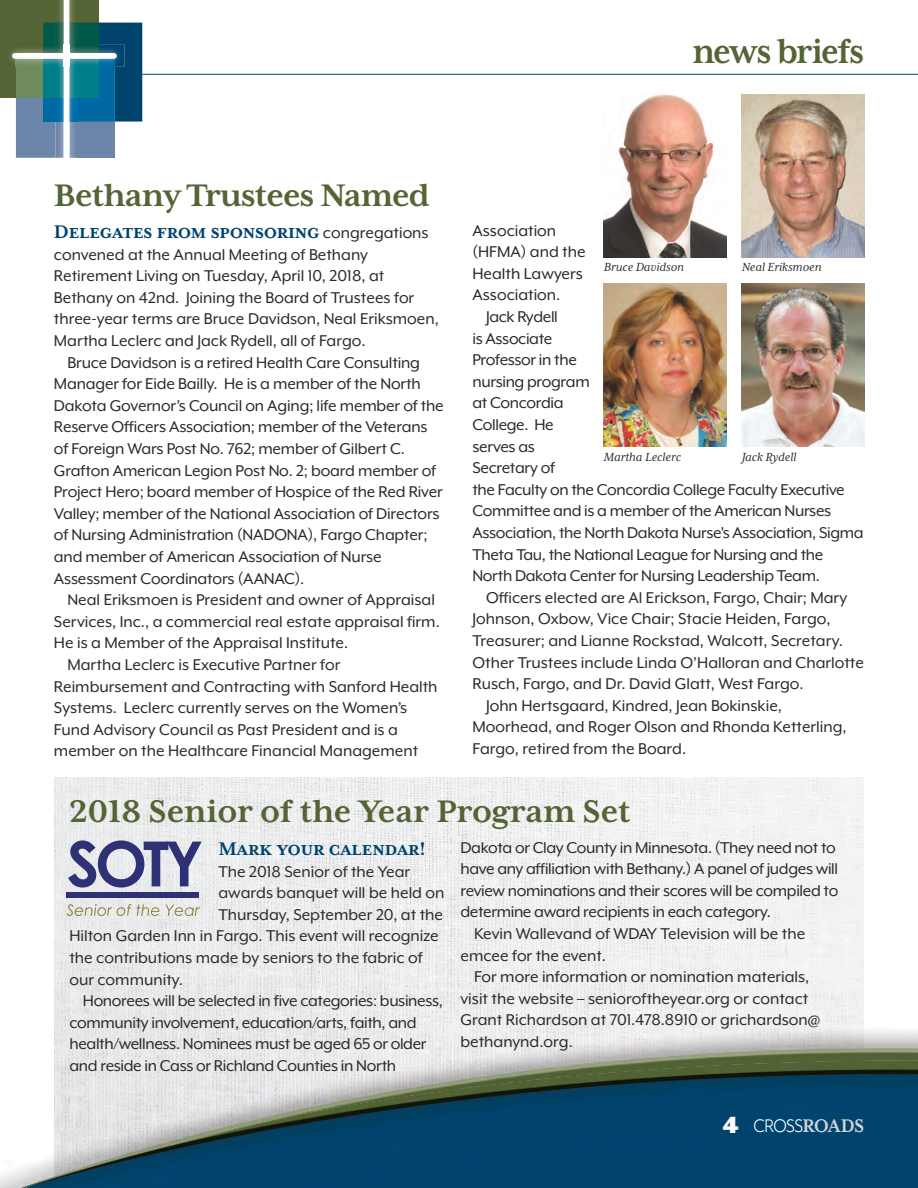
<style>
.page{position:relative;width:918px;height:1188px;background:#fff}
.page>*{position:absolute;margin:0;border:0;box-sizing:border-box;transform-origin:0 0}
.t1{font:700 39px "Mrs Eaves XL Serif OT";color:#536435;scale:.93 1}
.t2{font:700 35.85px "Mrs Eaves XL Serif OT";color:#536435}
.t3{font:700 21px "Mrs Eaves XL Serif OT";color:#00446e}
.t4{font:21px "Mr Eaves XL Mod OT";letter-spacing:-.03em;color:#fff;scale:.93 1}
.t5{font:18px/21.6px "Mr Eaves XL Mod OT";color:#2b292a}
.t6{font:18px "Mr Eaves XL Mod OT";letter-spacing:-.02em;color:#2b292a}
.t7{font:italic 13.5px "Mrs Eaves XL Serif OT";color:#2b292a}
.s1{font-family:"Mr Eaves XL Mod OT";font-weight:400;font-size:18px;color:#2b292a}
.s2{font-weight:900;font-size:27px}
.s3{font-family:"Mrs Eaves XL Serif OT";font-weight:700;color:#d2d3d5}
</style>
<div class="page">
<img style="left:54px;top:777px;width:810px;height:244px">
<img style="left:54px;top:1021px;width:864px;height:40px">
<img style="left:0;top:1061px;width:918px;height:127px">
<div style="left:0;top:0;width:99px;height:98px;background:#536435"></div>
<img style="left:10px;top:49px;width:6px;height:18px">
<svg style="left:16px;top:0;width:126px;height:158px"></svg>
<img style="left:64px;top:45px;width:5px;height:22px">
<div style="left:15px;top:53px;width:99px;height:6px;background:#fff"></div>
<hr style="left:142px;top:74px;width:776px;height:1px;background:#00446e">
<svg style="left:68px;top:840px;width:134px;height:47px;background:#9698b7"></svg>
<div style="left:67px;top:892px;width:132px;height:6px;background:#2f3176"></div>
<svg style="left:67px;top:904px;width:92px;height:12px"></svg>
<svg style="left:166px;top:905px;width:34px;height:11px"></svg>
<img style="left:604px;top:95px;width:122px;height:162px">
<img style="left:742px;top:95px;width:122px;height:162px">
<img style="left:604px;top:284px;width:122px;height:162px">
<img style="left:742px;top:284px;width:122px;height:162px">
<h1 class="t1" style="left:692px;top:39px;width:186px">news briefs</h1>
<h2 class="t2" style="left:54px;top:184px;width:378px">Bethany Trustees Named</h2>
<p class="t3" style="left:54px;top:225px;width:376px">Delegates from sponsoring <span class="s1">congregations</span></p>
<p class="t5" style="left:54px;top:245px;width:386px">convened at the Annual Meeting of Bethany Retirement Living on Tuesday, April 10, 2018, at Bethany on 42nd. Joining the Board of Trustees for three-year terms are Bruce Davidson, Neal Eriksmoen, Martha Leclerc and Jack Rydell, all of Fargo.</p>
<p class="t5" style="left:54px;top:353px;width:391px;text-indent:14px">Bruce Davidson is a retired Health Care Consulting Manager for Eide Bailly. He is a member of the North Dakota Governor’s Council on Aging; life member of the Reserve Officers Association; member of the Veterans of Foreign Wars Post No. 762; member of Gilbert C.<br>Grafton American Legion Post No. 2; board member of Project Hero; board member of Hospice of the Red River Valley; member of the National Association of Directors of Nursing Administration (NADONA), Fargo Chapter; and member of American Association of Nurse Assessment Coordinators (AANAC).</p>
<p class="t5" style="left:67px;top:590px;width:369px">Neal Eriksmoen is President and owner of Appraisal</p>
<p class="t5" style="left:54px;top:612px;width:387px">Services, Inc., a commercial real estate appraisal firm.</p>
<p class="t5" style="left:54px;top:634px;width:296px">He is a Member of the Appraisal Institute.</p>
<p class="t5" style="left:67px;top:655px;width:274px">Martha Leclerc is Executive Partner for</p>
<p class="t5" style="left:54px;top:677px;width:385px">Reimbursement and Contracting with Sanford Health</p>
<p class="t5" style="left:54px;top:698px;width:355px">Systems. Leclerc currently serves on the Women’s</p>
<p class="t5" style="left:54px;top:720px;width:345px">Fund Advisory Council as Past President and is a</p>
<p class="t5" style="left:54px;top:742px;width:366px">member on the Healthcare Financial Management</p>
<p class="t5" style="left:472px;top:221px;width:85px">Association</p>
<p class="t5" style="left:472px;top:242px;width:115px">(HFMA) and the</p>
<p class="t5" style="left:472px;top:264px;width:112px">Health Lawyers</p>
<p class="t5" style="left:472px;top:286px;width:89px">Association.</p>
<p class="t6" style="left:486px;top:311px;width:73px">Jack Rydell</p>
<p class="t6" style="left:472px;top:332px;width:81px">is Associate</p>
<p class="t6" style="left:472px;top:354px;width:106px">Professor in the</p>
<p class="t6" style="left:472px;top:375px;width:119px">nursing program</p>
<p class="t6" style="left:472px;top:397px;width:93px">at Concordia</p>
<p class="t6" style="left:472px;top:419px;width:83px">College. He</p>
<p class="t6" style="left:472px;top:440px;width:64px">serves as</p>
<p class="t6" style="left:472px;top:462px;width:84px">Secretary of</p>
<p class="t6" style="left:472px;top:483px;width:374px">the Faculty on the Concordia College Faculty Executive</p>
<p class="t6" style="left:472px;top:505px;width:360px">Committee and is a member of the American Nurses</p>
<p class="t6" style="left:472px;top:527px;width:393px">Association, the North Dakota Nurse’s Association, Sigma</p>
<p class="t6" style="left:472px;top:548px;width:352px">Theta Tau, the National League for Nursing and the</p>
<p class="t6" style="left:472px;top:570px;width:349px">North Dakota Center for Nursing Leadership Team.</p>
<p class="t5" style="left:486px;top:588px;width:363px">Officers elected are Al Erickson, Fargo, Chair; Mary</p>
<p class="t5" style="left:472px;top:610px;width:360px">Johnson, Oxbow, Vice Chair; Stacie Heiden, Fargo,</p>
<p class="t5" style="left:472px;top:631px;width:372px">Treasurer; and Lianne Rockstad, Walcott, Secretary.</p>
<p class="t5" style="left:472px;top:653px;width:393px">Other Trustees include Linda O’Halloran and Charlotte</p>
<p class="t5" style="left:472px;top:674px;width:333px">Rusch, Fargo, and Dr. David Glatt, West Fargo.</p>
<p class="t5" style="left:486px;top:696px;width:297px">John Hertsgaard, Kindred, Jean Bokinskie,</p>
<p class="t5" style="left:472px;top:718px;width:376px">Moorhead, and Roger Olson and Rhonda Ketterling,</p>
<p class="t5" style="left:472px;top:739px;width:215px">Fargo, retired from the Board.</p>
<p class="t7" style="left:604px;top:262px;width:82px">Bruce Davidson</p>
<p class="t7" style="left:742px;top:262px;width:81px">Neal Eriksmoen</p>
<p class="t7" style="left:604px;top:452px;width:79px">Martha Leclerc</p>
<p class="t7" style="left:742px;top:452px;width:56px">Jack Rydell</p>
<h2 class="t2" style="left:69px;top:799px;width:563px">2018 Senior of the Year Program Set</h2>
<p class="t3" style="left:218px;top:842px;width:209px">Mark your calendar!</p>
<p class="t5" style="left:218px;top:862px;width:193px">The 2018 Senior of the Year</p>
<p class="t5" style="left:218px;top:884px;width:228px">awards banquet will be held on</p>
<p class="t5" style="left:218px;top:905px;width:226px">Thursday, September 20, at the</p>
<p class="t5" style="left:69px;top:927px;width:371px">Hilton Garden Inn in Fargo. This event will recognize</p>
<p class="t5" style="left:69px;top:948px;width:355px">the contributions made by seniors to the fabric of</p>
<p class="t5" style="left:69px;top:970px;width:115px">our community.</p>
<p class="t6" style="left:83px;top:995px;width:361px">Honorees will be selected in five categories: business,</p>
<p class="t6" style="left:69px;top:1016px;width:349px">community involvement, education/arts, faith, and</p>
<p class="t6" style="left:69px;top:1038px;width:359px">health/wellness. Nominees must be aged 65 or older</p>
<p class="t6" style="left:69px;top:1060px;width:328px">and reside in Cass or Richland Counties in North</p>
<p class="t6" style="left:460px;top:841px;width:377px">Dakota or Clay County in Minnesota. (They need not to</p>
<p class="t6" style="left:460px;top:863px;width:379px">have any affiliation with Bethany.) A panel of judges will</p>
<p class="t6" style="left:460px;top:884px;width:379px">review nominations and their scores will be compiled to</p>
<p class="t6" style="left:460px;top:906px;width:312px">determine award recipients in each category.</p>
<p class="t5" style="left:474px;top:924px;width:333px">Kevin Wallevand of WDAY Television will be the</p>
<p class="t5" style="left:460px;top:946px;width:147px">emcee for the event.</p>
<p class="t5" style="left:474px;top:968px;width:337px">For more information or nomination materials,</p>
<p class="t5" style="left:460px;top:989px;width:349px">visit the website – senioroftheyear.org or contact</p>
<p class="t5" style="left:460px;top:1011px;width:361px">Grant Richardson at 701.478.8910 or grichardson@</p>
<p class="t5" style="left:460px;top:1032px;width:114px">bethanynd.org.</p>
<p class="t4" style="left:722px;top:1119px;width:154px"><span class="s2">4</span> CROSS<span class="s3">ROADS</span></p>
</div>
